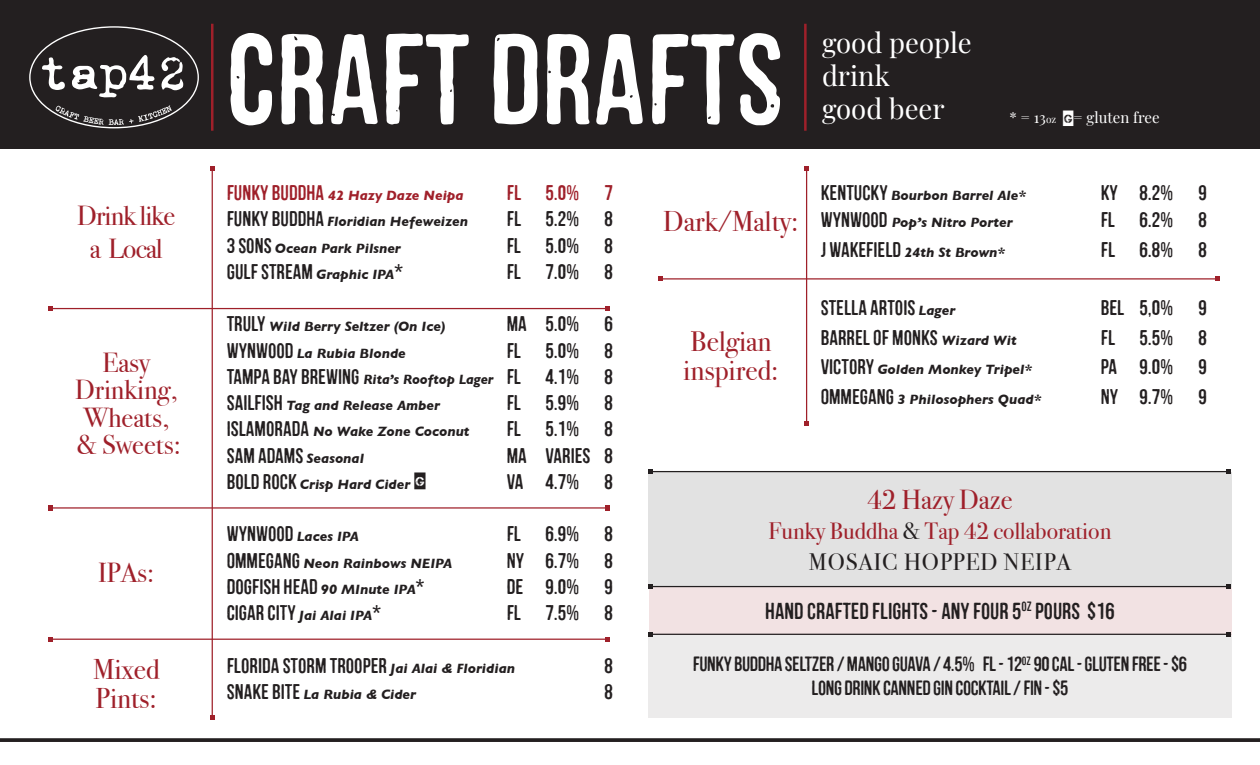
<style>
.page{position:relative;width:1260px;height:765px;background:#fff}
.page>*{position:absolute;margin:0;border:0;box-sizing:border-box;transform-origin:0 0}
.t1{font:128.75px "Mocha Mattari W01";color:#fff}
.t2{font:28.5px "Bodoni Svty Two ITCTT";color:#9f202a}
.t3{font:27.5px "Bodoni Svty Two ITCTT";color:#9f202a}
.t4{font:27.5px "Playfair Display";color:#fff}
.t5{font:27.5px "Bodoni Svty Two ITCTT";letter-spacing:-.03em;color:#9f202a}
.t6{font:23.75px "Bodoni Svty Two ITCTT";color:#9f202a}
.t7{font:23.75px "Bodoni Svty Two ITCTT";letter-spacing:.04em;color:#231f20}
.t8{font:23.12px "Mocha Mattari W01";color:#231f20}
.t9{font:21.25px "Mocha Mattari W01";color:#231f20}
.t10{font:21.25px "Mocha Mattari W01";color:#9f202a}
.t11{font:20.62px "Mocha Mattari W01";letter-spacing:-.02em;color:#231f20}
.t12{font:15px "Playfair Display";color:#fff}
.t13{font:italic 700 13.75px "Gill Sans";color:#231f20}
.t14{font:italic 700 13.75px "Gill Sans";color:#a0202a}
.s1{font-size:10px}
.s2{font-family:"Take Cover"}
.s3{font-family:"Mocha Mattari W01";font-weight:400;font-style:normal;font-size:21.25px;color:#9f202a}
.s4{font-family:"Mocha Mattari W01";font-weight:400;font-style:normal;font-size:21.25px}
.s5{font-family:"Gill Sans";font-weight:700;font-style:italic;font-size:13.75px}
.s6{color:#231f20}
</style>
<div class="page">
<div style="left:0;top:0;width:1260px;height:148px;background:#231f20"></div>
<svg style="left:0;top:738px;width:1260px;height:4px;background:#302c2d"></svg>
<hr style="left:660px;top:278px;width:557px;height:2px;background:#9f202a">
<svg style="left:1215px;top:276px;width:5px;height:5px"></svg>
<svg style="left:658px;top:276px;width:5px;height:5px"></svg>
<hr style="left:50px;top:507px;width:557px;height:2px;background:#9f202a">
<svg style="left:605px;top:505px;width:5px;height:5px"></svg>
<svg style="left:48px;top:505px;width:5px;height:5px"></svg>
<hr style="left:50px;top:639px;width:557px;height:1px;background:#9f202a">
<svg style="left:605px;top:637px;width:5px;height:5px"></svg>
<svg style="left:48px;top:637px;width:5px;height:5px"></svg>
<hr style="left:50px;top:308px;width:557px;height:1px;background:#9f202a">
<svg style="left:605px;top:306px;width:5px;height:5px"></svg>
<svg style="left:48px;top:306px;width:5px;height:5px"></svg>
<hr style="left:212px;top:168px;width:1px;height:550px;background:#9f202a">
<svg style="left:210px;top:715px;width:5px;height:5px"></svg>
<svg style="left:210px;top:166px;width:5px;height:5px"></svg>
<hr style="left:806px;top:168px;width:1px;height:255px;background:#9f202a">
<svg style="left:804px;top:421px;width:5px;height:5px"></svg>
<svg style="left:804px;top:166px;width:5px;height:5px"></svg>
<hr style="left:804px;top:24px;width:3px;height:107px;background:#9f202a">
<hr style="left:211px;top:24px;width:3px;height:107px;background:#9f202a">
<svg style="left:29px;top:26px;width:170px;height:102px"></svg>
<div style="left:648px;top:472px;width:584px;height:115px;background:#e2e2e2"></div>
<div style="left:648px;top:634px;width:584px;height:84px;background:#ecebeb"></div>
<div style="left:649px;top:587px;width:583px;height:47px;background:#f2e2e3"></div>
<hr style="left:651px;top:586px;width:578px;height:1px;background:#231f20">
<svg style="left:648px;top:584px;width:5px;height:5px"></svg>
<svg style="left:1226px;top:584px;width:5px;height:5px"></svg>
<hr style="left:651px;top:471px;width:578px;height:1px;background:#231f20">
<svg style="left:648px;top:469px;width:5px;height:5px"></svg>
<svg style="left:1226px;top:469px;width:5px;height:5px"></svg>
<hr style="left:651px;top:634px;width:578px;height:1px;background:#231f20">
<svg style="left:648px;top:632px;width:5px;height:5px"></svg>
<svg style="left:1226px;top:632px;width:5px;height:5px"></svg>
<p class="t5" style="left:77px;top:194px;width:100px">Drink like</p>
<p class="t3" style="left:90px;top:227px;width:74px">a Local</p>
<p class="t3" style="left:102px;top:340px;width:49px">Easy</p>
<p class="t3" style="left:75px;top:368px;width:104px">Drinking,</p>
<p class="t3" style="left:83px;top:395px;width:87px">Wheats,</p>
<p class="t3" style="left:77px;top:423px;width:105px">&amp; Sweets:</p>
<p class="t3" style="left:98px;top:550px;width:58px">IPAs:</p>
<p class="t2" style="left:93px;top:646px;width:68px">Mixed</p>
<p class="t2" style="left:96px;top:675px;width:63px">Pints:</p>
<p class="t1" style="left:226px;top:9px;width:559px">CRAFT DRAFTS</p>
<p class="t4" style="left:822px;top:21px;width:151px">good people</p>
<p class="t4" style="left:822px;top:54px;width:69px">drink</p>
<p class="t4" style="left:822px;top:87px;width:124px">good beer</p>
<p class="t12" style="left:1009px;top:106px;width:152px">* = 13<span class="s1">oz</span> <span class="s2">g</span>= gluten free</p>
<p class="t14" style="left:227px;top:188px;width:238px"><span class="s3">FUNKY BUDDHA</span> 42 Hazy Daze Neipa</p>
<p class="t10" style="left:507px;top:181px;width:108px">FL 5.0% 7</p>
<p class="t13" style="left:227px;top:214px;width:243px"><span class="s4">FUNKY BUDDHA</span> Floridian Hefeweizen</p>
<p class="t9" style="left:507px;top:207px;width:108px">FL 5.2% 8</p>
<p class="t13" style="left:227px;top:240px;width:176px"><span class="s4">3 SONS</span> Ocean Park Pilsner</p>
<p class="t9" style="left:507px;top:234px;width:108px">FL 5.0% 8</p>
<p class="t9" style="left:227px;top:260px;width:178px">GULF STREAM <span class="s5">Graphic IPA</span>*</p>
<p class="t9" style="left:507px;top:260px;width:108px">FL 7.0% 8</p>
<p class="t13" style="left:227px;top:319px;width:220px"><span class="s4">TRULY</span> Wild Berry Seltzer (On Ice)</p>
<p class="t9" style="left:507px;top:312px;width:108px">MA 5.0% 6</p>
<p class="t13" style="left:227px;top:345px;width:181px"><span class="s4">WYNWOOD</span> La Rubia Blonde</p>
<p class="t9" style="left:507px;top:339px;width:108px">FL 5.0% 8</p>
<p class="t9" style="left:227px;top:365px;width:388px">TAMPA BAY BREWING <span class="s5">Rita’s Rooftop Lager</span> FL 4.1% 8</p>
<p class="t13" style="left:227px;top:398px;width:215px"><span class="s4">SAILFISH</span> Tag and Release Amber</p>
<p class="t9" style="left:507px;top:391px;width:108px">FL 5.9% 8</p>
<p class="t13" style="left:227px;top:424px;width:244px"><span class="s4">ISLAMORADA</span> No Wake Zone Coconut</p>
<p class="t9" style="left:507px;top:417px;width:108px">FL 5.1% 8</p>
<p class="t9" style="left:227px;top:444px;width:139px">SAM ADAMS <span class="s5">Seasonal</span></p>
<p class="t9" style="left:507px;top:444px;width:108px">MA VARIES 8</p>
<p class="t13" style="left:227px;top:476px;width:200px"><span class="s4">BOLD ROCK</span> Crisp Hard Cider <sup>G</sup></p>
<p class="t9" style="left:507px;top:470px;width:108px">VA 4.7% 8</p>
<p class="t13" style="left:227px;top:529px;width:134px"><span class="s4">WYNWOOD</span> Laces IPA</p>
<p class="t9" style="left:507px;top:522px;width:108px">FL 6.9% 8</p>
<p class="t13" style="left:227px;top:555px;width:227px"><span class="s4">OMMEGANG</span> Neon Rainbows NEIPA</p>
<p class="t9" style="left:507px;top:549px;width:108px">NY 6.7% 8</p>
<p class="t9" style="left:227px;top:575px;width:199px">DOGFISH HEAD <span class="s5">90 MInute IPA</span>*</p>
<p class="t9" style="left:507px;top:575px;width:108px">DE 9.0% 9</p>
<p class="t9" style="left:227px;top:601px;width:155px">CIGAR CITY <span class="s5">Jai Alai IPA</span>*</p>
<p class="t9" style="left:507px;top:601px;width:108px">FL 7.5% 8</p>
<p class="t9" style="left:227px;top:654px;width:290px">FLORIDA STORM TROOPER <span class="s5">Jai Alai &amp; Floridian</span></p>
<p class="t9" style="left:605px;top:654px;width:10px">8</p>
<p class="t13" style="left:227px;top:686px;width:191px"><span class="s4">SNAKE BITE</span> La Rubia &amp; Cider</p>
<p class="t9" style="left:605px;top:680px;width:10px">8</p>
<p class="t2" style="left:663px;top:198px;width:137px">Dark/Malty:</p>
<p class="t2" style="left:690px;top:318px;width:83px">Belgian</p>
<p class="t2" style="left:683px;top:347px;width:97px">inspired:</p>
<p class="t13" style="left:821px;top:187px;width:207px"><span class="s4">KENTUCKY</span> Bourbon Barrel Ale*</p>
<p class="t9" style="left:1101px;top:181px;width:108px">KY 8.2% 9</p>
<p class="t13" style="left:821px;top:215px;width:193px"><span class="s4">WYNWOOD</span> Pop’s Nitro Porter</p>
<p class="t9" style="left:1101px;top:208px;width:108px">FL 6.2% 8</p>
<p class="t13" style="left:821px;top:244px;width:186px"><span class="s4">J WAKEFIELD</span> 24th St Brown*</p>
<p class="t9" style="left:1101px;top:238px;width:108px">FL 6.8% 8</p>
<p class="t9" style="left:821px;top:296px;width:136px">STELLA ARTOIS <span class="s5">Lager</span></p>
<p class="t9" style="left:1101px;top:296px;width:108px">BEL 5,0% 9</p>
<p class="t9" style="left:821px;top:326px;width:197px">BARREL OF MONKS <span class="s5">Wizard Wit</span></p>
<p class="t9" style="left:1101px;top:326px;width:108px">FL 5.5% 8</p>
<p class="t13" style="left:821px;top:362px;width:213px"><span class="s4">VICTORY</span> Golden Monkey Tripel*</p>
<p class="t9" style="left:1101px;top:355px;width:108px">PA 9.0% 9</p>
<p class="t13" style="left:821px;top:391px;width:222px"><span class="s4">OMMEGANG</span> 3 Philosophers Quad*</p>
<p class="t9" style="left:1101px;top:385px;width:108px">NY 9.7% 9</p>
<p class="t3" style="left:867px;top:477px;width:147px">42 Hazy Daze</p>
<p class="t6" style="left:769px;top:512px;width:344px">Funky Buddha <span class="s6">&amp;</span> Tap 42 collaboration</p>
<p class="t7" style="left:809px;top:542px;width:263px">MOSAIC HOPPED NEIPA</p>
<p class="t8" style="left:765px;top:598px;width:351px">HAND CRAFTED FLIGHTS - ANY FOUR 5<sup>OZ</sup> POURS $16</p>
<p class="t11" style="left:693px;top:653px;width:496px">FUNKY BUDDHA SELTZER / MANGO GUAVA / 4.5% FL - 12<sup>OZ</sup> 90 CAL - GLUTEN FREE - $6</p>
<p class="t11" style="left:811px;top:677px;width:258px">LONG DRINK CANNED GIN COCKTAIL / FIN - $5</p>
</div>
